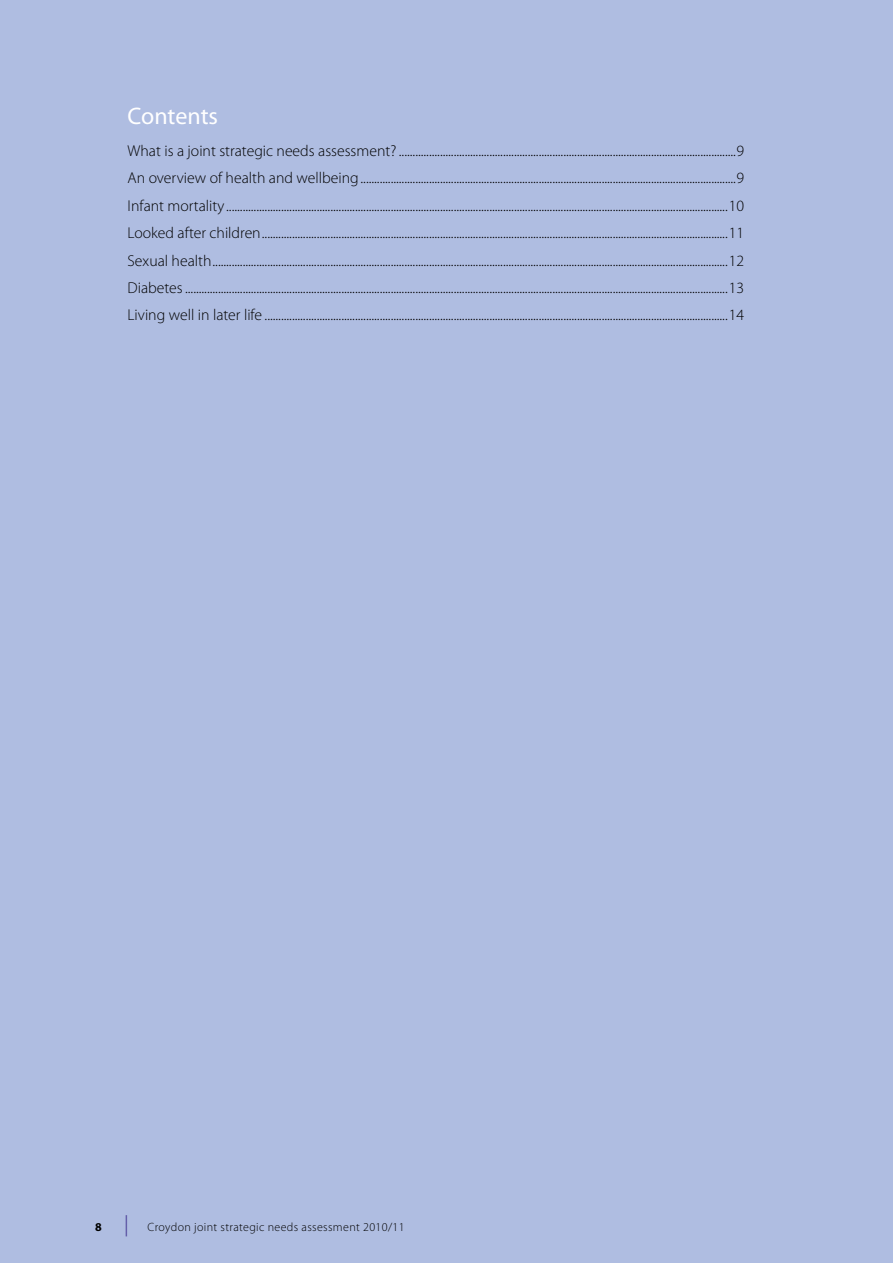
<style>
.page{position:relative;width:893px;height:1263px;background:#afbde1}
.page>*{position:absolute;margin:0;border:0;box-sizing:border-box;transform-origin:0 0}
.t1{font:24px "Myriad Pro";letter-spacing:-.005em;color:#fff}
.t2{font:300 15.75px/27.5px "Myriad Pro";color:#000;text-align:justify}
.t3{font:300 12px "Myriad Pro";letter-spacing:.03em;color:#000}
.t4{font:700 12px "Myriad Pro";color:#000}
</style>
<div class="page">
<svg style="left:126px;top:1215px;width:1px;height:21px"></svg>
<h1 class="t1" style="left:128px;top:101px;width:92px">Contents</h1>
<p class="t2" style="left:128px;top:137px;width:618px">What is a joint strategic needs assessment? ...........................................................................................................................9<br>An overview of health and wellbeing.........................................................................................................................................9<br>Infant mortality.......................................................................................................................................................................................10<br>Looked after children..........................................................................................................................................................................11<br>Sexual health............................................................................................................................................................................................12<br>Diabetes......................................................................................................................................................................................................13<br>Living well in later life .........................................................................................................................................................................14</p>
<p class="t4" style="left:95px;top:1219px;width:8px">8</p>
<p class="t3" style="left:148px;top:1219px;width:259px">Croydon joint strategic needs assessment 2010/11</p>
</div>
